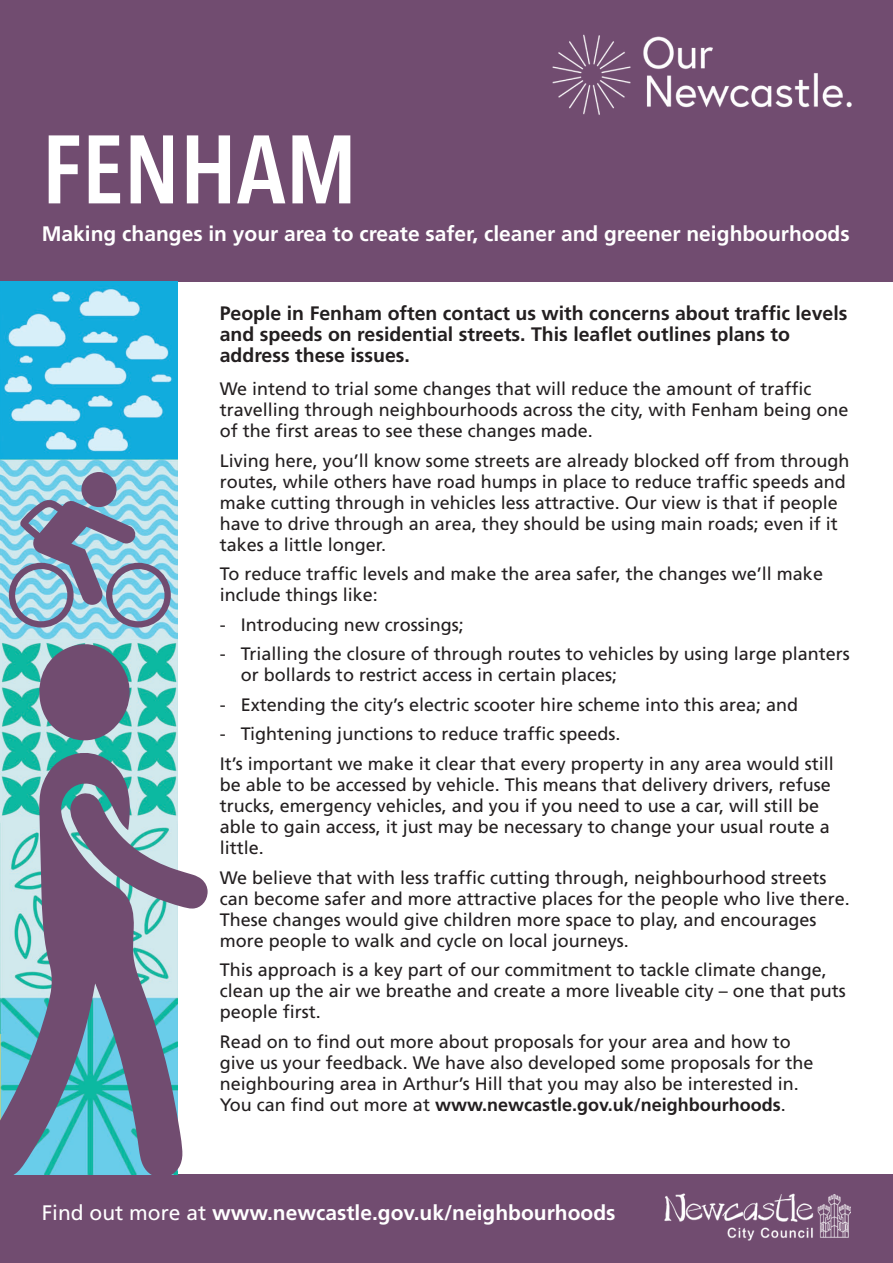
<style>
.page{position:relative;width:893px;height:1263px;background:#fff}
.page>*{position:absolute;margin:0;border:0;box-sizing:border-box;transform-origin:0 0}
.t1{font:600 96px "Avenir Next Condensed";color:#fff}
.t2{font:700 21px "Frutiger";color:#fff}
.t3{font:700 19.5px/21px "Frutiger";color:#231f20}
.t4{font:18px/21px "Frutiger";color:#231f20}
.s1{font-weight:700}
.s2{font-weight:400}
</style>
<div class="page">
<div style="left:0;top:1174px;width:893px;height:89px;background:#714c70"></div>
<div style="left:0;top:0;width:893px;height:281px;background:#714c70"></div>
<img style="left:552px;top:34px;width:300px;height:81px">
<img style="left:664px;top:1194px;width:187px;height:47px">
<img style="left:0;top:281px;width:178px;height:469px">
<svg style="left:36px;top:644px;width:94px;height:98px;background:#716e86"></svg>
<svg style="left:0;top:750px;width:183px;height:424px;background:#7897a9"></svg>
<svg style="left:70px;top:792px;width:138px;height:117px"></svg>
<div style="left:81px;top:472px;width:36px;height:35px;background:#714c70;border-radius:50%"></div>
<svg style="left:9px;top:499px;width:162px;height:128px;background:#8ba9c1"></svg>
<p class="t1" style="left:42px;top:87px;width:317px">FENHAM</p>
<p class="t2" style="left:42px;top:222px;width:809px">Making changes in your area to create safer, cleaner and greener neighbourhoods</p>
<p class="t3" style="left:220px;top:303px;width:629px">People in Fenham often contact us with concerns about traffic levels and speeds on residential streets. This leaflet outlines plans to address these issues.</p>
<p class="t4" style="left:220px;top:379px;width:630px">We intend to trial some changes that will reduce the amount of traffic travelling through neighbourhoods across the city, with Fenham being one of the first areas to see these changes made.</p>
<p class="t4" style="left:220px;top:450px;width:631px">Living here, you’ll know some streets are already blocked off from through routes, while others have road humps in place to reduce traffic speeds and make cutting through in vehicles less attractive. Our view is that if people have to drive through an area, they should be using main roads; even if it takes a little longer.</p>
<p class="t4" style="left:220px;top:564px;width:605px">To reduce traffic levels and make the area safer, the changes we’ll make include things like:</p>
<p class="t4" style="left:220px;top:614px;width:246px">- Introducing new crossings;</p>
<p class="t4" style="left:241px;top:644px;width:610px;text-indent:-21px">- Trialling the closure of through routes to vehicles by using large planters or bollards to restrict access in certain places;</p>
<p class="t4" style="left:220px;top:694px;width:580px">- Extending the city’s electric scooter hire scheme into this area; and</p>
<p class="t4" style="left:220px;top:724px;width:402px">- Tightening junctions to reduce traffic speeds.</p>
<p class="t4" style="left:220px;top:753px;width:616px">It’s important we make it clear that every property in any area would still be able to be accessed by vehicle. This means that delivery drivers, refuse trucks, emergency vehicles, and you if you need to use a car, will still be able to gain access, it just may be necessary to change your usual route a little.</p>
<p class="t4" style="left:220px;top:867px;width:632px">We believe that with less traffic cutting through, neighbourhood streets can become safer and more attractive places for the people who live there.<br>These changes would give children more space to play, and encourages more people to walk and cycle on local journeys.</p>
<p class="t4" style="left:220px;top:959px;width:628px">This approach is a key part of our commitment to tackle climate change, clean up the air we breathe and create a more liveable city – one that puts people first.</p>
<p class="t4" style="left:220px;top:1031px;width:595px">Read on to find out more about proposals for your area and how to give us your feedback. We have also developed some proposals for the neighbouring area in Arthur’s Hill that you may also be interested in.<br>You can find out more at <span class="s1">www.newcastle.gov.uk/neighbourhoods</span>.</p>
<p class="t2" style="left:42px;top:1200px;width:575px"><span class="s2">Find out more at</span> www.newcastle.gov.uk/neighbourhoods</p>
</div>
